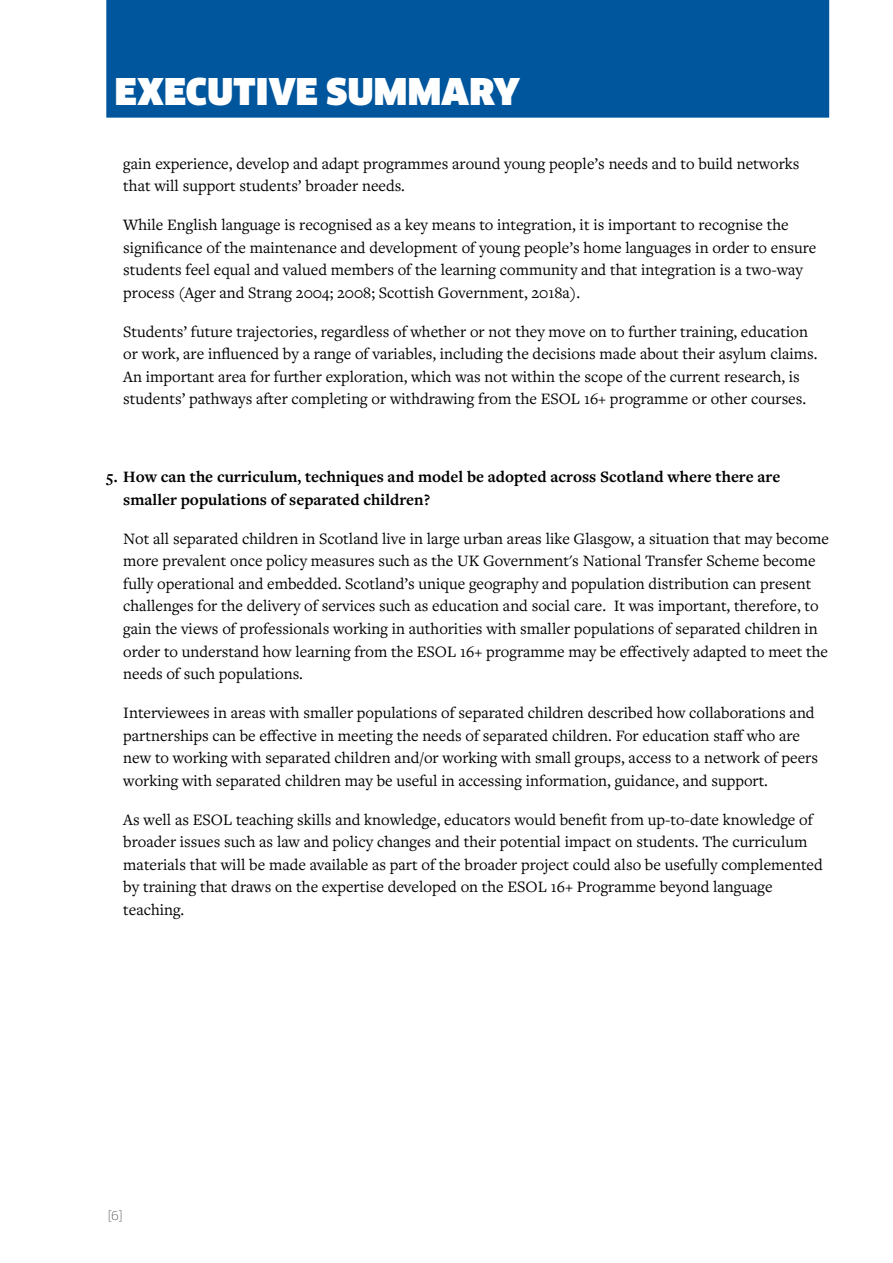
<style>
.page{position:relative;width:893px;height:1263px;background:#fff}
.page>*{position:absolute;margin:0;border:0;box-sizing:border-box;transform-origin:0 0}
.t1{font:900 36px "Clan Pro";letter-spacing:.01em;color:#fff}
.t2{font:16.5px/22.5px "Freight Text Pro";color:#000}
.t3{font:700 16.5px/22.5px "Freight Text Pro";color:#000}
.t4{font:100 12px "Clan Pro";color:#000}
</style>
<div class="page">
<div style="left:106px;top:0;width:723px;height:118px;background:#00569d"></div>
<h1 class="t1" style="left:115px;top:71px;width:406px">EXECUTIVE SUMMARY</h1>
<p class="t2" style="left:123px;top:152px;width:678px">gain experience, develop and adapt programmes around young people’s needs and to build networks that will support students’ broader needs.</p>
<p class="t2" style="left:123px;top:213px;width:695px">While English language is recognised as a key means to integration, it is important to recognise the significance of the maintenance and development of young people’s home languages in order to ensure students feel equal and valued members of the learning community and that integration is a two-way process (Ager and Strang 2004; 2008; Scottish Government, 2018a).</p>
<p class="t2" style="left:123px;top:320px;width:696px">Students’ future trajectories, regardless of whether or not they move on to further training, education or work, are influenced by a range of variables, including the decisions made about their asylum claims.<br>An important area for further exploration, which was not within the scope of the current research, is students’ pathways after completing or withdrawing from the ESOL 16+ programme or other courses.</p>
<p class="t3" style="left:123px;top:465px;width:659px;text-indent:-17px">5. How can the curriculum, techniques and model be adopted across Scotland where there are smaller populations of separated children?</p>
<p class="t2" style="left:123px;top:527px;width:707px">Not all separated children in Scotland live in large urban areas like Glasgow, a situation that may become more prevalent once policy measures such as the UK Government's National Transfer Scheme become fully operational and embedded. Scotland’s unique geography and population distribution can present challenges for the delivery of services such as education and social care. It was important, therefore, to gain the views of professionals working in authorities with smaller populations of separated children in order to understand how learning from the ESOL 16+ programme may be effectively adapted to meet the needs of such populations.</p>
<p class="t2" style="left:123px;top:701px;width:696px">Interviewees in areas with smaller populations of separated children described how collaborations and partnerships can be effective in meeting the needs of separated children. For education staff who are new to working with separated children and/or working with small groups, access to a network of peers working with separated children may be useful in accessing information, guidance, and support.</p>
<p class="t2" style="left:123px;top:807px;width:701px">As well as ESOL teaching skills and knowledge, educators would benefit from up-to-date knowledge of broader issues such as law and policy changes and their potential impact on students. The curriculum materials that will be made available as part of the broader project could also be usefully complemented by training that draws on the expertise developed on the ESOL 16+ Programme beyond language teaching.</p>
<p class="t4" style="left:108px;top:1208px;width:17px">[6]</p>
</div>
